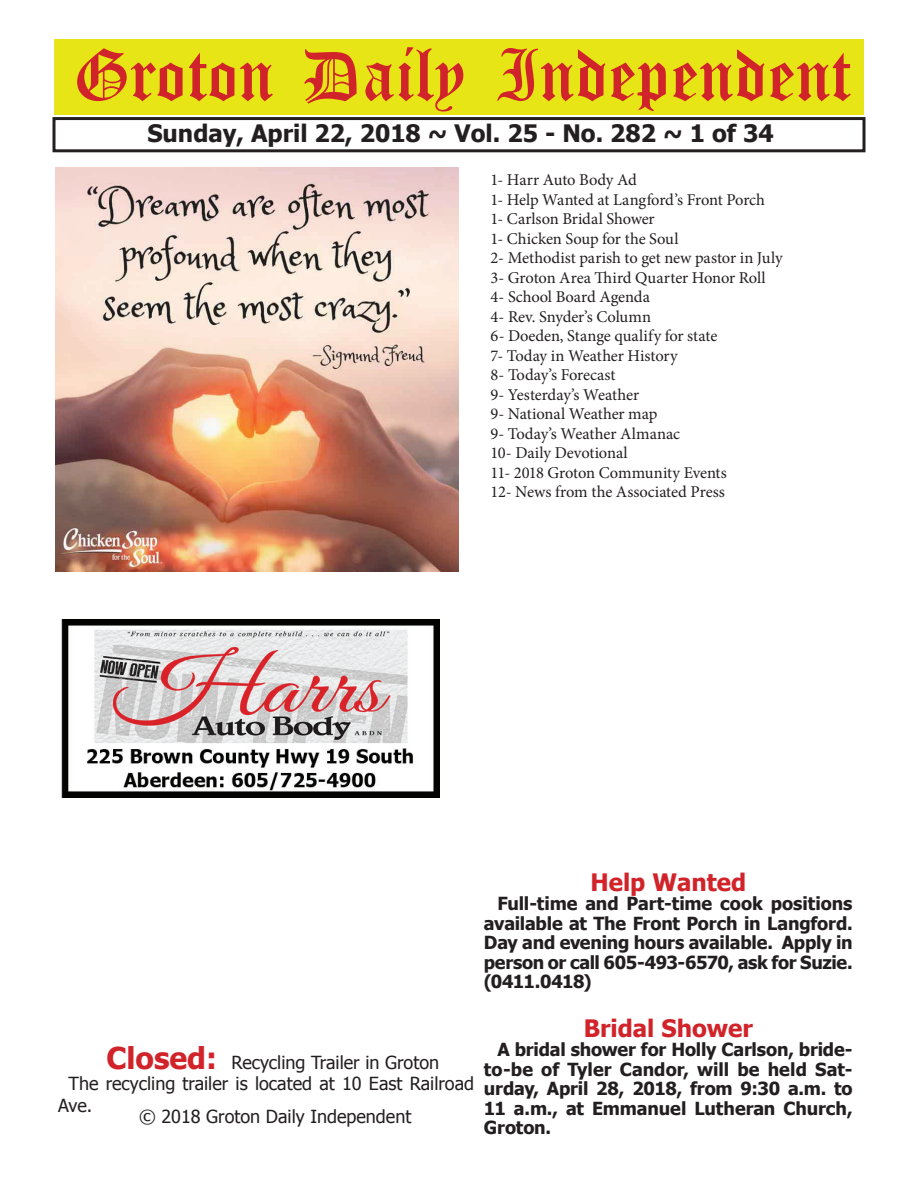
<style>
.page{position:relative;width:918px;height:1188px;background:#fff}
.page>*{position:absolute;margin:0;border:0;box-sizing:border-box;transform-origin:0 0}
.t1{font:54px "Old English Five";color:#d1232a}
.t2{font:700 24px "Tahoma";color:#231f20}
.t3{font:700 24px "Tahoma";color:#d1232a}
.t4{font:700 18px/19.5px "Tahoma";letter-spacing:-.01em;color:#231f20;text-align:justify}
.t5{font:18px "Tahoma";color:#231f20}
.t6{font:16.5px/19.5px "Minion Pro";letter-spacing:-.005em;color:#231f20}
.s1{font-weight:700;font-size:30px;color:#d1232a}
</style>
<div class="page">
<div style="left:52px;top:117px;width:814px;height:35px;border:3px solid #231f20"></div>
<div style="left:54px;top:40px;width:810px;height:75px;background:#e7e515"></div>
<img style="left:61px;top:620px;width:379px;height:177px">
<img style="left:56px;top:168px;width:403px;height:403px">
<h1 class="t1" style="left:73px;top:50px;width:779px">Groton Daily Independent</h1>
<h2 class="t2" style="left:147px;top:116px;width:628px">Sunday, April 22, 2018 ~ Vol. 25 - No. 282 ~ 1 of 34</h2>
<p class="t6" style="left:491px;top:170px;width:294px">1- Harr Auto Body Ad<br>1- Help Wanted at Langford’s Front Porch<br>1- Carlson Bridal Shower<br>1- Chicken Soup for the Soul<br>2- Methodist parish to get new pastor in July<br>3- Groton Area Third Quarter Honor Roll<br>4- School Board Agenda<br>4- Rev. Snyder’s Column<br>6- Doeden, Stange qualify for state<br>7- Today in Weather History<br>8- Today’s Forecast<br>9- Yesterday’s Weather<br>9- National Weather map<br>9- Today’s Weather Almanac<br>10- Daily Devotional<br>11- 2018 Groton Community Events<br>12- News from the Associated Press</p>
<p class="t5" style="left:106px;top:1050px;width:334px"><span class="s1">Closed:</span> Recycling Trailer in Groton</p>
<p class="t5" style="left:69px;top:1072px;width:407px">The recycling trailer is located at 10 East Railroad</p>
<p class="t5" style="left:58px;top:1093px;width:36px">Ave.</p>
<p class="t5" style="left:139px;top:1105px;width:274px">© 2018 Groton Daily Independent</p>
<h2 class="t3" style="left:590px;top:865px;width:157px">Help Wanted</h2>
<p class="t4" style="left:484px;top:893px;width:370px;text-indent:14px">Full-time and Part-time cook positions available at The Front Porch in Langford.<br>Day and evening hours available. Apply in person or call 605-493-6570, ask for Suzie. (0411.0418)</p>
<h2 class="t3" style="left:584px;top:1011px;width:171px">Bridal Shower</h2>
<p class="t4" style="left:484px;top:1039px;width:370px;text-indent:14px">A bridal shower for Holly Carlson, bride&shy;to-be of Tyler Candor, will be held Sat&shy;urday, April 28, 2018, from 9:30 a.m. to 11 a.m., at Emmanuel Lutheran Church, Groton.</p>
</div>
